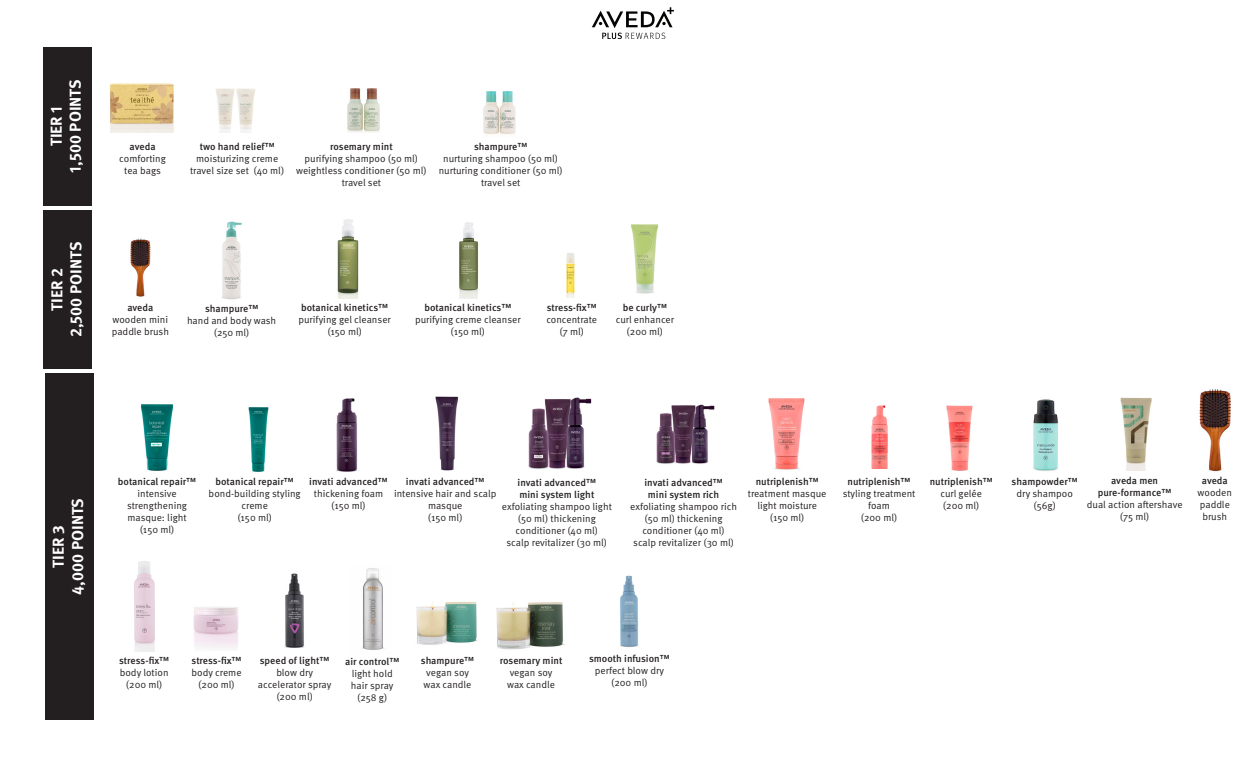
<style>
.page{position:relative;width:1260px;height:765px;background:#fff}
.page>*{position:absolute;margin:0;border:0;box-sizing:border-box;transform-origin:0 0}
.t1{font:700 16px "Meta Pro";color:#fff}
.t2{font:10px/12px "Meta OT";color:#231f20;text-align:center}
.t3{font:500 10px "Meta OT";color:#231f20}
.s1{font-weight:500}
</style>
<div class="page">
<svg style="left:592px;top:7px;width:82px;height:32px"></svg>
<div style="left:43px;top:47px;width:48px;height:158px;background:#231f20"></div>
<img style="left:215px;top:88px;width:40px;height:45px">
<img style="left:130px;top:238px;width:21px;height:59px">
<img style="left:347px;top:88px;width:33px;height:44px">
<img style="left:337px;top:219px;width:22px;height:80px">
<img style="left:459px;top:222px;width:19px;height:76px">
<img style="left:566px;top:253px;width:9px;height:45px">
<img style="left:110px;top:83px;width:64px;height:49px">
<img style="left:631px;top:224px;width:28px;height:70px">
<img style="left:768px;top:398px;width:37px;height:72px">
<img style="left:141px;top:404px;width:33px;height:67px">
<img style="left:620px;top:575px;width:18px;height:72px">
<img style="left:435px;top:396px;width:23px;height:75px">
<img style="left:1033px;top:399px;width:25px;height:72px">
<img style="left:416px;top:602px;width:62px;height:43px">
<img style="left:496px;top:602px;width:68px;height:48px">
<img style="left:134px;top:561px;width:21px;height:91px">
<img style="left:193px;top:607px;width:45px;height:41px">
<img style="left:285px;top:573px;width:19px;height:75px">
<div style="left:44px;top:211px;width:48px;height:158px;background:#231f20"></div>
<div style="left:45px;top:373px;width:49px;height:347px;background:#231f20"></div>
<img style="left:362px;top:568px;width:23px;height:82px">
<img style="left:1120px;top:397px;width:32px;height:74px">
<img style="left:1199px;top:389px;width:32px;height:83px">
<img style="left:871px;top:405px;width:17px;height:64px">
<img style="left:946px;top:405px;width:27px;height:66px">
<img style="left:528px;top:397px;width:64px;height:72px">
<img style="left:656px;top:404px;width:59px;height:60px">
<img style="left:336px;top:398px;width:22px;height:74px">
<img style="left:248px;top:407px;width:21px;height:65px">
<img style="left:222px;top:221px;width:20px;height:79px">
<img style="left:483px;top:91px;width:33px;height:43px">
<p class="t1" style="left:63px;top:173px;width:95px;rotate:-90deg">1,500 POINTS</p>
<p class="t1" style="left:44px;top:146px;width:42px;rotate:-90deg">TIER 1</p>
<p class="t1" style="left:64px;top:337px;width:97px;rotate:-90deg">2,500 POINTS</p>
<p class="t1" style="left:44px;top:311px;width:44px;rotate:-90deg">TIER 2</p>
<p class="t3" style="left:130px;top:140px;width:27px">aveda</p>
<p class="t2" style="left:119px;top:152px;width:48px">comforting tea bags</p>
<p class="t3" style="left:200px;top:140px;width:76px">two hand relief™</p>
<p class="t2" style="left:190px;top:152px;width:96px">moisturizing creme travel size set (40 ml)</p>
<p class="t3" style="left:330px;top:140px;width:64px">rosemary mint</p>
<p class="t2" style="left:305px;top:152px;width:115px">purifying shampoo (50 ml)</p>
<p class="t2" style="left:296px;top:164px;width:132px">weightless conditioner (50 ml)</p>
<p class="t2" style="left:342px;top:176px;width:41px">travel set</p>
<p class="t3" style="left:474px;top:140px;width:55px">shampure™</p>
<p class="t2" style="left:443px;top:152px;width:117px">nurturing shampoo (50 ml)</p>
<p class="t2" style="left:439px;top:164px;width:126px">nurturing conditioner (50 ml)</p>
<p class="t2" style="left:481px;top:176px;width:41px">travel set</p>
<p class="t3" style="left:127px;top:301px;width:27px">aveda</p>
<p class="t2" style="left:112px;top:313px;width:59px;text-align:left">wooden mini paddle brush</p>
<p class="t3" style="left:205px;top:303px;width:55px">shampure™</p>
<p class="t2" style="left:187px;top:315px;width:91px">hand and body wash</p>
<p class="t2" style="left:214px;top:327px;width:37px">(250 ml)</p>
<p class="t3" style="left:301px;top:301px;width:89px">botanical kinetics™</p>
<p class="t2" style="left:299px;top:314px;width:94px">purifying gel cleanser</p>
<p class="t2" style="left:327px;top:326px;width:36px">(150 ml)</p>
<p class="t3" style="left:424px;top:301px;width:89px">botanical kinetics™</p>
<p class="t2" style="left:415px;top:314px;width:107px">purifying creme cleanser</p>
<p class="t2" style="left:451px;top:326px;width:36px">(150 ml)</p>
<p class="t3" style="left:547px;top:301px;width:52px">stress-fix™</p>
<p class="t2" style="left:546px;top:314px;width:52px">concentrate</p>
<p class="t2" style="left:559px;top:326px;width:26px">(7 ml)</p>
<p class="t3" style="left:623px;top:301px;width:46px">be curly™</p>
<p class="t2" style="left:616px;top:314px;width:60px">curl enhancer</p>
<p class="t2" style="left:627px;top:326px;width:38px">(200 ml)</p>
<p class="t1" style="left:65px;top:595px;width:98px;rotate:-90deg">4,000 POINTS</p>
<p class="t1" style="left:46px;top:568px;width:44px;rotate:-90deg">TIER 3</p>
<p class="t3" style="left:118px;top:475px;width:80px">botanical repair™</p>
<p class="t2" style="left:137px;top:487px;width:41px">intensive</p>
<p class="t2" style="left:127px;top:499px;width:62px">strengthening</p>
<p class="t2" style="left:128px;top:511px;width:61px">masque: light</p>
<p class="t2" style="left:140px;top:523px;width:36px">(150 ml)</p>
<p class="t2" style="left:209px;top:476px;width:94px"><span class="s1">botanical repair™ </span>bond-building styling creme</p>
<p class="t2" style="left:237px;top:512px;width:36px">(150 ml)</p>
<p class="t3" style="left:406px;top:475px;width:80px">invati advanced™</p>
<p class="t2" style="left:394px;top:487px;width:104px">intensive hair and scalp masque</p>
<p class="t2" style="left:428px;top:511px;width:36px">(150 ml)</p>
<p class="t3" style="left:309px;top:476px;width:80px">invati advanced™</p>
<p class="t2" style="left:314px;top:488px;width:71px">thickening foam</p>
<p class="t2" style="left:331px;top:500px;width:36px">(150 ml)</p>
<p class="t3" style="left:518px;top:476px;width:80px">invati advanced™</p>
<p class="t3" style="left:519px;top:488px;width:77px">mini system light</p>
<p class="t2" style="left:502px;top:500px;width:111px">exfoliating shampoo light</p>
<p class="t2" style="left:516px;top:512px;width:84px;text-align:left">(50 ml) thickening conditioner (40 ml)</p>
<p class="t2" style="left:506px;top:536px;width:102px">scalp revitalizer (30 ml)</p>
<p class="t3" style="left:644px;top:476px;width:80px">invati advanced™</p>
<p class="t3" style="left:648px;top:488px;width:73px">mini system rich</p>
<p class="t2" style="left:630px;top:500px;width:108px">exfoliating shampoo rich</p>
<p class="t2" style="left:642px;top:512px;width:84px;text-align:left">(50 ml) thickening conditioner (40 ml)</p>
<p class="t2" style="left:633px;top:536px;width:102px">scalp revitalizer (30 ml)</p>
<p class="t3" style="left:756px;top:475px;width:65px">nutriplenish™</p>
<p class="t2" style="left:748px;top:487px;width:80px">treatment masque light moisture</p>
<p class="t2" style="left:770px;top:511px;width:36px">(150 ml)</p>
<p class="t3" style="left:848px;top:475px;width:65px">nutriplenish™</p>
<p class="t2" style="left:843px;top:488px;width:74px">styling treatment</p>
<p class="t2" style="left:868px;top:500px;width:23px">foam</p>
<p class="t2" style="left:861px;top:512px;width:38px">(200 ml)</p>
<p class="t3" style="left:930px;top:475px;width:65px">nutriplenish™</p>
<p class="t2" style="left:940px;top:488px;width:43px">curl gelée</p>
<p class="t2" style="left:943px;top:500px;width:38px">(200 ml)</p>
<p class="t3" style="left:1012px;top:475px;width:68px">shampowder™</p>
<p class="t2" style="left:1017px;top:487px;width:58px">dry shampoo</p>
<p class="t2" style="left:1034px;top:499px;width:24px">(56g)</p>
<p class="t3" style="left:1111px;top:474px;width:49px">aveda men</p>
<p class="t3" style="left:1098px;top:486px;width:75px">pure-formance™</p>
<p class="t2" style="left:1087px;top:498px;width:97px">dual action aftershave</p>
<p class="t2" style="left:1120px;top:510px;width:31px">(75 ml)</p>
<p class="t3" style="left:1202px;top:474px;width:27px">aveda</p>
<p class="t2" style="left:1198px;top:486px;width:36px">wooden</p>
<p class="t2" style="left:1200px;top:498px;width:32px">paddle</p>
<p class="t2" style="left:1202px;top:510px;width:26px">brush</p>
<p class="t3" style="left:119px;top:655px;width:52px">stress-fix™</p>
<p class="t2" style="left:120px;top:667px;width:50px">body lotion</p>
<p class="t2" style="left:126px;top:679px;width:38px">(200 ml)</p>
<p class="t3" style="left:192px;top:655px;width:52px">stress-fix™</p>
<p class="t2" style="left:192px;top:667px;width:52px">body creme</p>
<p class="t2" style="left:198px;top:679px;width:38px">(200 ml)</p>
<p class="t3" style="left:260px;top:655px;width:71px">speed of light™</p>
<p class="t2" style="left:276px;top:667px;width:38px">blow dry</p>
<p class="t2" style="left:258px;top:679px;width:75px">accelerator spray</p>
<p class="t2" style="left:276px;top:691px;width:38px">(200 ml)</p>
<p class="t3" style="left:345px;top:656px;width:56px">air control™</p>
<p class="t2" style="left:352px;top:668px;width:43px">light hold</p>
<p class="t2" style="left:351px;top:680px;width:44px">hair spray</p>
<p class="t2" style="left:357px;top:692px;width:32px">(258 g)</p>
<p class="t3" style="left:421px;top:654px;width:55px">shampure™</p>
<p class="t2" style="left:426px;top:666px;width:44px">vegan soy</p>
<p class="t2" style="left:424px;top:678px;width:49px">wax candle</p>
<p class="t3" style="left:500px;top:654px;width:64px">rosemary mint</p>
<p class="t2" style="left:510px;top:666px;width:44px">vegan soy</p>
<p class="t2" style="left:507px;top:678px;width:49px">wax candle</p>
<p class="t3" style="left:589px;top:653px;width:82px">smooth infusion™</p>
<p class="t2" style="left:595px;top:665px;width:71px">perfect blow dry</p>
<p class="t2" style="left:611px;top:677px;width:38px">(200 ml)</p>
</div>
